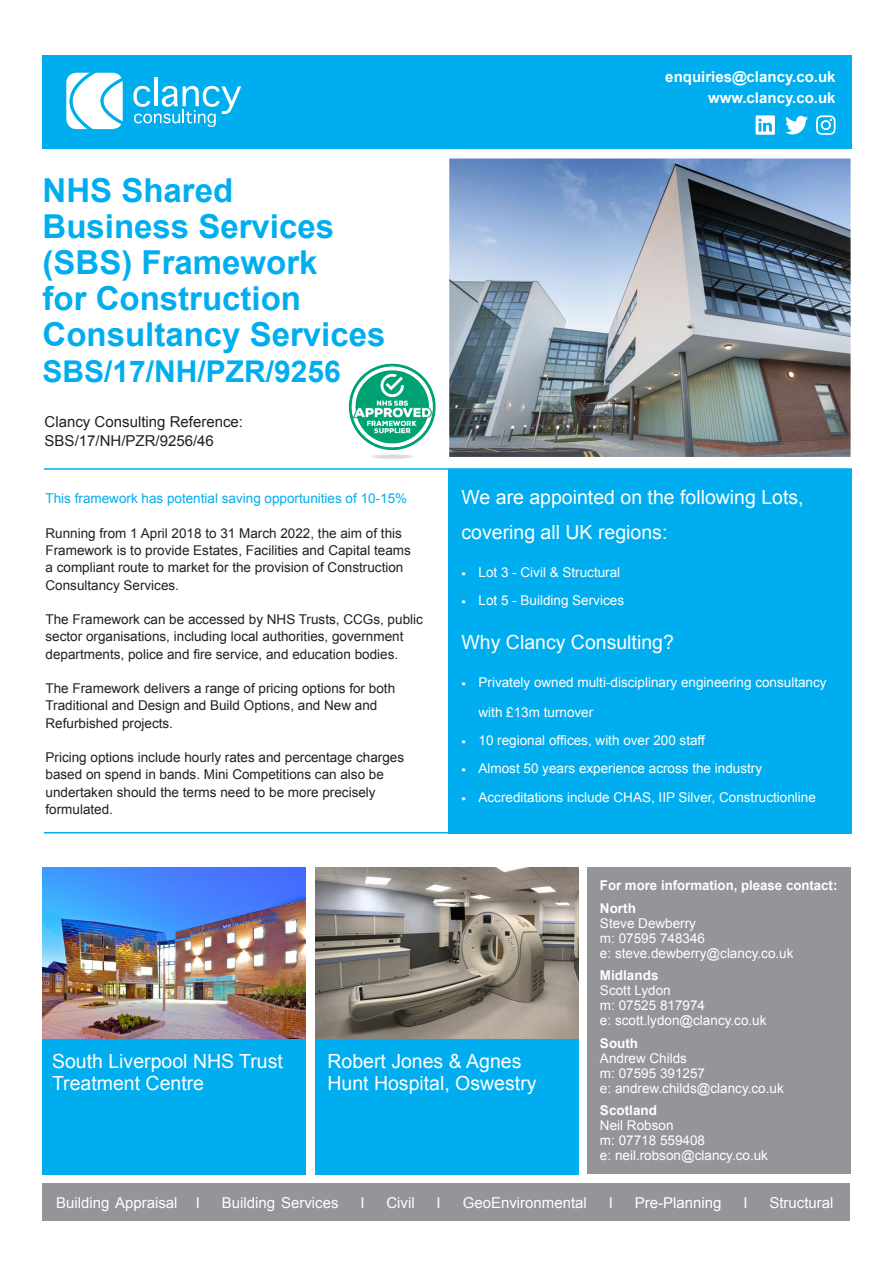
<style>
.page{position:relative;width:893px;height:1263px;background:#fff}
.page>*{position:absolute;margin:0;border:0;box-sizing:border-box;transform-origin:0 0}
.t1{font:700 33px "Arial";color:#00aeef}
.t2{font:700 30px "Arial";color:#00aeef}
.t3{font:19.5px/22.5px "Arial";color:#fff}
.t4{font:15px "Arial";color:#fff}
.t5{font:15px "Arial";color:#231f20}
.t6{font:700 15px "Arial";color:#fff}
.t7{font:13.5px/17.2px "Arial";color:#231f20}
.t8{font:13.5px "Arial";color:#fff}
.t9{font:700 13.5px "Arial";color:#fff}
.t10{font:13.5px "Arial";color:#00aeef}
.s1{font-family:"Avenir";font-weight:500;font-size:9px}
</style>
<div class="page">
<img style="left:348px;top:363px;width:88px;height:96px">
<div style="left:316px;top:971px;width:263px;height:203px;background:#00aeef"></div>
<div style="left:43px;top:971px;width:263px;height:203px;background:#00aeef"></div>
<div style="left:449px;top:469px;width:403px;height:364px;background:#00aeef"></div>
<hr style="left:44px;top:468px;width:808px;height:2px;background:#00aeef">
<hr style="left:44px;top:832px;width:808px;height:1px;background:#00aeef">
<img style="left:43px;top:867px;width:263px;height:171px">
<img style="left:316px;top:867px;width:263px;height:171px">
<div style="left:587px;top:867px;width:263px;height:307px;background:#939598"></div>
<img style="left:449px;top:158px;width:402px;height:299px">
<div style="left:43px;top:55px;width:809px;height:94px;background:#00aeef"></div>
<svg style="left:66px;top:73px;width:57px;height:56px;background:#d3f1fc"></svg>
<hr style="left:154px;top:78px;width:3px;height:28px;background:#fff">
<svg style="left:133px;top:86px;width:108px;height:41px"></svg>
<div style="left:43px;top:1183px;width:807px;height:37px;background:#939598"></div>
<svg style="left:785px;top:116px;width:23px;height:18px"></svg>
<svg style="left:816px;top:115px;width:20px;height:20px"></svg>
<svg style="left:756px;top:115px;width:19px;height:20px"></svg>
<p class="t1" style="left:43px;top:169px;width:192px">NHS Shared</p>
<p class="t1" style="left:43px;top:205px;width:293px">Business Services</p>
<p class="t1" style="left:43px;top:241px;width:277px">(SBS) Framework</p>
<p class="t1" style="left:43px;top:277px;width:260px">for Construction</p>
<p class="t1" style="left:43px;top:313px;width:344px">Consultancy Services</p>
<p class="t2" style="left:43px;top:352px;width:300px">SBS/17/NH/PZR/9256</p>
<p class="t5" style="left:45px;top:412px;width:200px">Clancy Consulting Reference:</p>
<p class="t5" style="left:45px;top:431px;width:171px">SBS/17/NH/PZR/9256/46</p>
<p class="t10" style="left:46px;top:490px;width:363px">This framework has potential saving opportunities of 10-15%</p>
<p class="t7" style="left:46px;top:525px;width:367px">Running from 1 April 2018 to 31 March 2022, the aim of this Framework is to provide Estates, Facilities and Capital teams a compliant route to market for the provision of Construction Consultancy Services.</p>
<p class="t7" style="left:46px;top:611px;width:379px">The Framework can be accessed by NHS Trusts, CCGs, public sector organisations, including local authorities, government departments, police and fire service, and education bodies.</p>
<p class="t7" style="left:46px;top:680px;width:351px">The Framework delivers a range of pricing options for both<br>Traditional and Design and Build Options, and New and<br>Refurbished projects.</p>
<p class="t7" style="left:46px;top:749px;width:360px">Pricing options include hourly rates and percentage charges based on spend in bands. Mini Competitions can also be undertaken should the terms need to be more precisely formulated.</p>
<p class="t6" style="left:665px;top:67px;width:172px">enquiries@clancy.co.uk</p>
<p class="t6" style="left:708px;top:88px;width:129px">www.clancy.co.uk</p>
<p class="t3" style="left:461px;top:480px;width:344px;line-height:34.5px">We are appointed on the following Lots, covering all UK regions:</p>
<p class="t8" style="left:461px;top:564px;width:160px"><span class="s1">•</span> Lot 3 - Civil &amp; Structural</p>
<p class="t8" style="left:461px;top:592px;width:164px"><span class="s1">•</span> Lot 5 - Building Services</p>
<p class="t3" style="left:461px;top:631px;width:214px">Why Clancy Consulting?</p>
<p class="t8" style="left:461px;top:673px;width:367px"><span class="s1">•</span> Privately owned multi-disciplinary engineering consultancy</p>
<p class="t8" style="left:478px;top:703px;width:116px">with £13m turnover</p>
<p class="t8" style="left:461px;top:732px;width:245px"><span class="s1">•</span> 10 regional offices, with over 200 staff</p>
<p class="t8" style="left:461px;top:760px;width:302px"><span class="s1">•</span> Almost 50 years experience across the industry</p>
<p class="t8" style="left:461px;top:788px;width:356px"><span class="s1">•</span> Accreditations include CHAS, IIP Silver, Constructionline</p>
<p class="t3" style="left:52px;top:1049px;width:232px">South Liverpool NHS Trust<br>Treatment Centre</p>
<p class="t3" style="left:327px;top:1049px;width:211px">Robert Jones &amp; Agnes<br>Hunt Hospital, Oswestry</p>
<p class="t9" style="left:600px;top:876px;width:239px">For more information, please contact:</p>
<p class="t9" style="left:600px;top:899px;width:37px">North</p>
<p class="t8" style="left:600px;top:914px;width:98px">Steve Dewberry</p>
<p class="t8" style="left:600px;top:929px;width:107px">m: 07595 748346</p>
<p class="t8" style="left:600px;top:944px;width:195px">e: steve.dewberry@clancy.co.uk</p>
<p class="t9" style="left:600px;top:966px;width:60px">Midlands</p>
<p class="t8" style="left:600px;top:981px;width:72px">Scott Lydon</p>
<p class="t8" style="left:600px;top:996px;width:107px">m: 07525 817974</p>
<p class="t8" style="left:600px;top:1011px;width:168px">e: scott.lydon@clancy.co.uk</p>
<p class="t9" style="left:600px;top:1034px;width:40px">South</p>
<p class="t8" style="left:600px;top:1049px;width:89px">Andrew Childs</p>
<p class="t8" style="left:600px;top:1064px;width:107px">m: 07595 391257</p>
<p class="t8" style="left:600px;top:1079px;width:185px">e: andrew.childs@clancy.co.uk</p>
<p class="t9" style="left:600px;top:1101px;width:59px">Scotland</p>
<p class="t8" style="left:600px;top:1116px;width:75px">Neil Robson</p>
<p class="t8" style="left:600px;top:1131px;width:107px">m: 07718 559408</p>
<p class="t8" style="left:600px;top:1146px;width:170px">e: neil.robson@clancy.co.uk</p>
<p class="t4" style="left:56px;top:1192px;width:145px">Building Appraisal I</p>
<p class="t4" style="left:222px;top:1192px;width:118px">Building Services</p>
<p class="t4" style="left:360px;top:1192px;width:6px">I</p>
<p class="t4" style="left:386px;top:1192px;width:30px">Civil</p>
<p class="t4" style="left:437px;top:1192px;width:6px">I</p>
<p class="t4" style="left:463px;top:1192px;width:126px">GeoEnvironmental</p>
<p class="t4" style="left:609px;top:1192px;width:6px">I</p>
<p class="t4" style="left:635px;top:1192px;width:88px">Pre-Planning</p>
<p class="t4" style="left:743px;top:1192px;width:6px">I</p>
<p class="t4" style="left:769px;top:1192px;width:66px">Structural</p>
</div>
